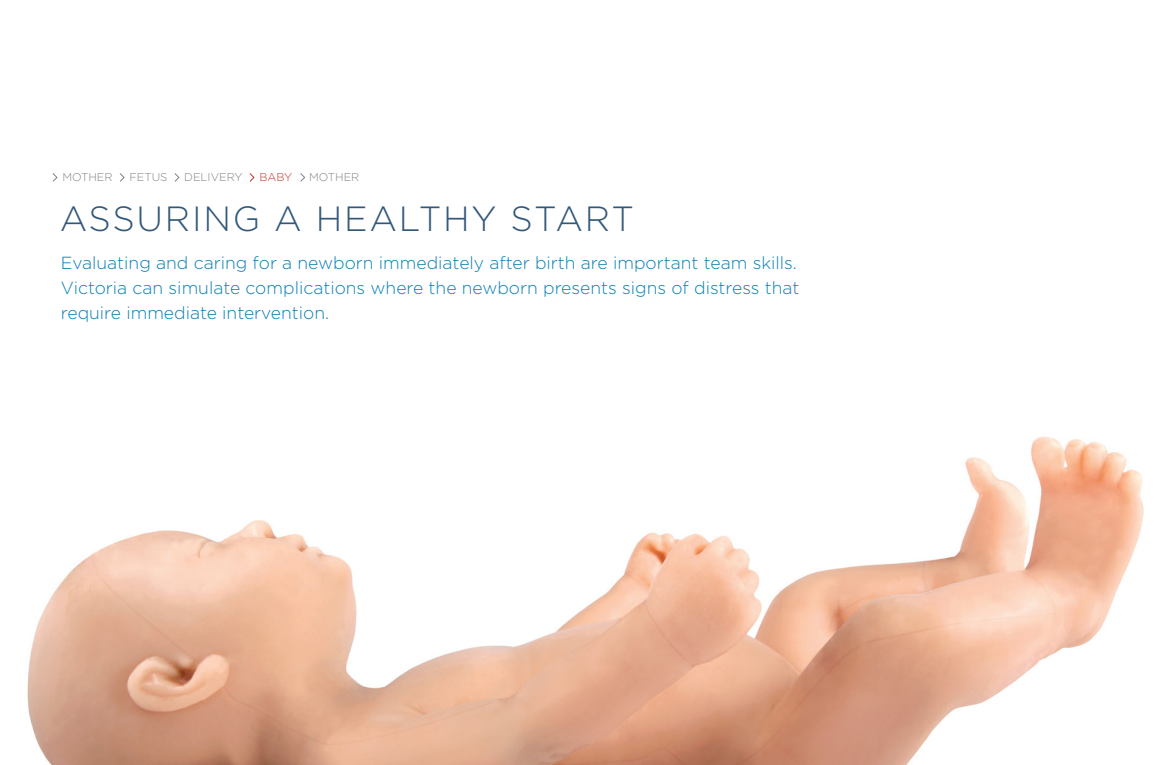
<style>
.page{position:relative;width:1170px;height:765px;background:#fff}
.page>*{position:absolute;margin:0;border:0;box-sizing:border-box;transform-origin:0 0}
.t1{font:300 35px "Gotham";letter-spacing:.05em;color:#32587a}
.t2{font:300 17.5px/25px "Gotham";color:#0b7fb4}
.t3{font:300 11.25px "Gotham";color:#808285}
.t4{font:300 11.25px "Gotham";color:#c4352b}
</style>
<div class="page">
<img style="left:27px;top:177px;width:1117px;height:588px">
<svg style="left:249px;top:173px;width:6px;height:9px"></svg>
<svg style="left:174px;top:173px;width:6px;height:9px"></svg>
<svg style="left:119px;top:173px;width:6px;height:9px"></svg>
<svg style="left:300px;top:173px;width:5px;height:9px"></svg>
<svg style="left:52px;top:173px;width:6px;height:9px"></svg>
<p class="t3" style="left:62px;top:170px;width:52px">MOTHER</p>
<p class="t3" style="left:129px;top:170px;width:39px">FETUS</p>
<p class="t3" style="left:184px;top:170px;width:60px">DELIVERY</p>
<p class="t4" style="left:259px;top:170px;width:34px">BABY</p>
<p class="t3" style="left:309px;top:170px;width:52px">MOTHER</p>
<h1 class="t1" style="left:60px;top:197px;width:576px">ASSURING A HEALTHY START</h1>
<p class="t2" style="left:61px;top:250px;width:740px">Evaluating and caring for a newborn immediately after birth are important team skills.<br>Victoria can simulate complications where the newborn presents signs of distress that require immediate intervention.</p>
</div>
